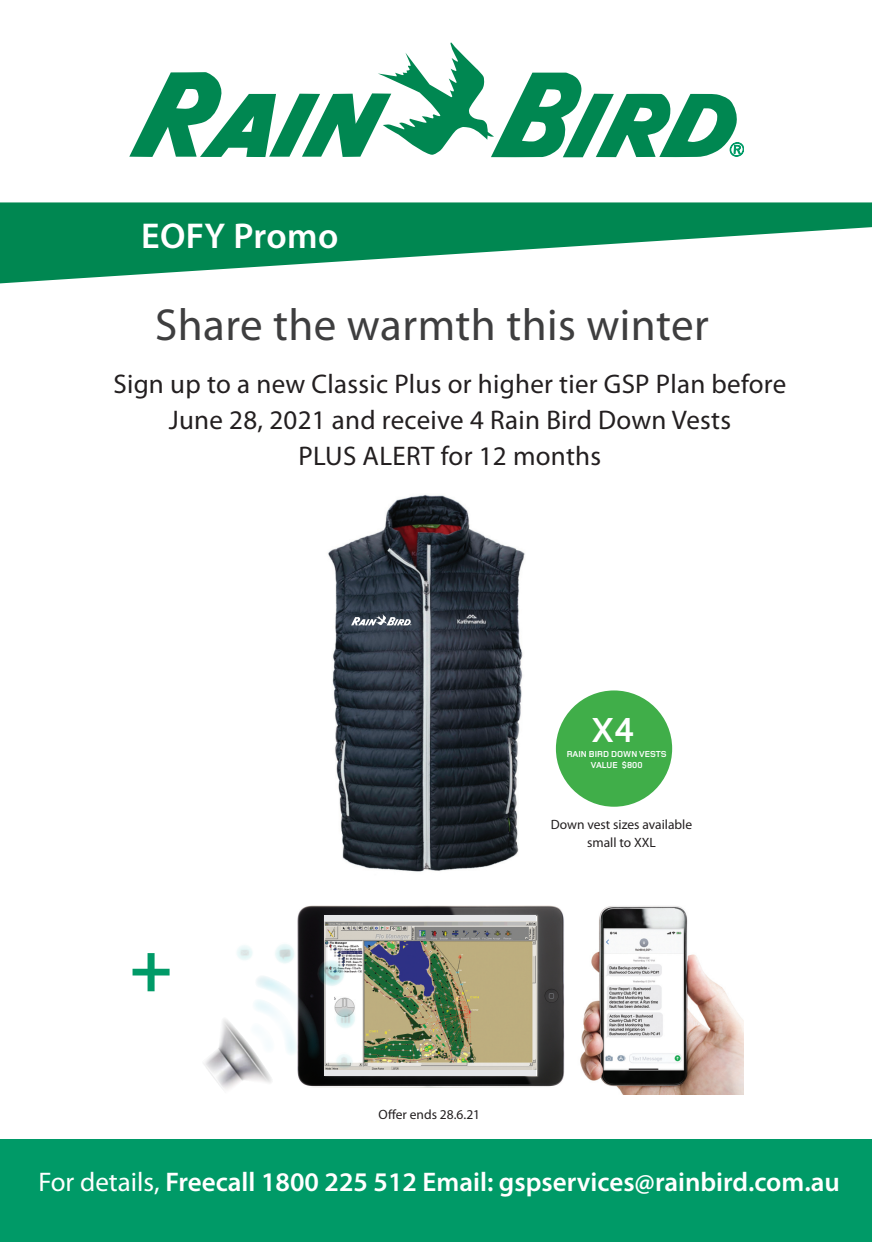
<style>
.page{position:relative;width:872px;height:1242px;background:#fff}
.page>*{position:absolute;margin:0;border:0;box-sizing:border-box;transform-origin:0 0}
.t1{font:700 71.7px "Myriad Pro";color:#009a67}
.t2{font:45px "Myriad Pro";letter-spacing:.01em;color:#3e3e3f}
.t3{font:600 36px "Myriad Pro";letter-spacing:.01em;color:#fff}
.t4{font:700 36px "Foundry Monoline";color:#fff}
.t5{font:27px/36px "Myriad Pro";letter-spacing:.01em;color:#231f20;text-align:center}
.t6{font:600 27px "Myriad Pro";color:#fff}
.t7{font:13.5px/18px "Myriad Pro";color:#231f20;text-align:center}
.t8{font:700 9px/10.2px "Foundry Monoline";color:#fff;text-align:center}
.s1{font-weight:400}
</style>
<div class="page">
<div style="left:0;top:1140px;width:872px;height:102px;background:#009a67"></div>
<svg style="left:129px;top:43px;width:615px;height:114px"></svg>
<img style="left:328px;top:494px;width:249px;height:378px">
<svg style="left:351px;top:614px;width:60px;height:11px"></svg>
<img style="left:297px;top:905px;width:268px;height:182px">
<svg style="left:324px;top:915px;width:211px;height:160px;background:#e3e3e3"></svg>
<img style="left:325px;top:922px;width:211px;height:147px">
<img style="left:580px;top:906px;width:163px;height:188px">
<img style="left:204px;top:935px;width:159px;height:154px">
<div style="left:556px;top:690px;width:116px;height:116px;background:#40ae49;border-radius:50%"></div>
<svg style="left:0;top:202px;width:872px;height:81px;fill:#008751"></svg>
<h3 class="t3" style="left:141px;top:213px;width:198px">EOFY Promo</h3>
<h2 class="t2" style="left:155px;top:297px;width:555px">Share the warmth this winter</h2>
<p class="t5" style="left:114px;top:366px;width:674px">Sign up to a new Classic Plus or higher tier GSP Plan before<br>June 28, 2021 and receive 4 Rain Bird Down Vests<br>PLUS ALERT for 12 months</p>
<h3 class="t4" style="left:591px;top:710px;width:45px">X4</h3>
<p class="t8" style="left:566px;top:749px;width:101px">RAIN BIRD DOWN VESTS<br>VALUE $800</p>
<h1 class="t1" style="left:130px;top:920px;width:44px">+</h1>
<p class="t7" style="left:550px;top:815px;width:143px">Down vest sizes available small to XXL</p>
<p class="t7" style="left:378px;top:1105px;width:103px">Offer ends 28.6.21</p>
<p class="t6" style="left:38px;top:1164px;width:803px"><span class="s1">For details,</span> Freecall 1800 225 512 Email: gspservices@rainbird.com.au</p>
</div>
